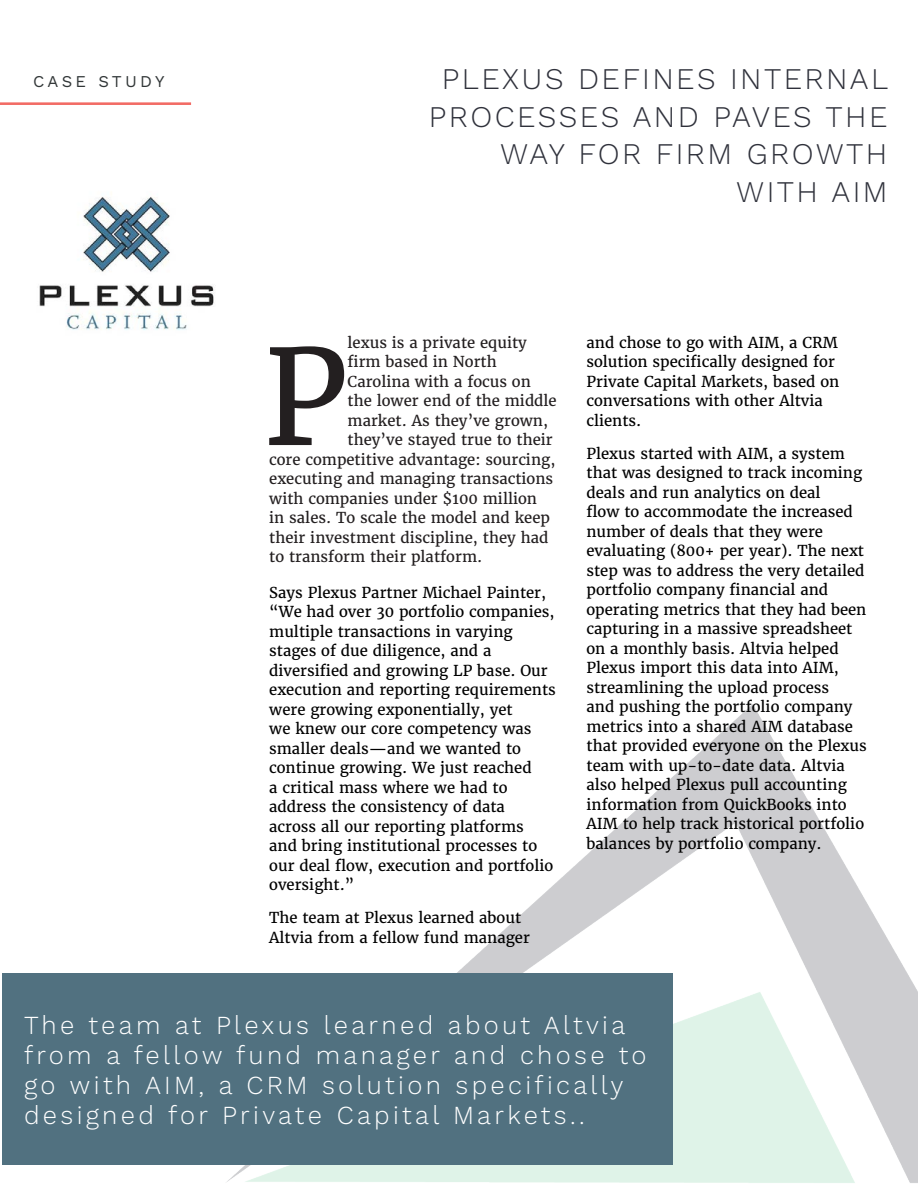
<style>
.page{position:relative;width:918px;height:1188px;background:#fff}
.page>*{position:absolute;margin:0;border:0;box-sizing:border-box;transform-origin:0 0}
.Body_Text_-_White_Dr{font:131.55px "Merriweather";color:#231f20}
.t1{font:300 30px/37.5px "Work Sans";letter-spacing:.08em;color:#2f313b;text-align:right}
.t2{font:300 25.95px/30px "Work Sans";letter-spacing:.13em;color:#fff}
.Section_Header_-_Rig{font:16.5px "Work Sans";letter-spacing:.2em;color:#323738}
.Body{font:15px/19.5px "Merriweather";color:#000}
.Body_Text_-_White_Dr-2{font:15px "Merriweather";color:#231f20}
</style>
<div class="page">
<hr style="left:0;top:102px;width:191px;height:3px;background:#f26b65">
<img style="left:39px;top:197px;width:175px;height:133px">
<img style="left:216px;top:704px;width:702px;height:479px">
<div style="left:2px;top:974px;width:671px;height:191px;background:#517180"></div>
<p class="Section_Header_-_Rig" style="left:33px;top:72px;width:133px">CASE STUDY</p>
<p class="t1" style="left:429px;top:61px;width:461px">PLEXUS DEFINES INTERNAL<br>PROCESSES AND PAVES THE<br>WAY FOR FIRM GROWTH<br>WITH AIM</p>
<p class="Body_Text_-_White_Dr-2" style="left:348px;top:333px;width:181px">lexus is a private equity</p>
<p class="Body_Text_-_White_Dr-2" style="left:348px;top:352px;width:151px">firm based in North</p>
<p class="Body_Text_-_White_Dr-2" style="left:348px;top:372px;width:185px">Carolina with a focus on</p>
<p class="Body_Text_-_White_Dr-2" style="left:348px;top:391px;width:211px">the lower end of the middle</p>
<p class="Body_Text_-_White_Dr-2" style="left:348px;top:411px;width:202px">market. As they’ve grown,</p>
<p class="Body_Text_-_White_Dr-2" style="left:348px;top:430px;width:207px">they’ve stayed true to their</p>
<p class="Body_Text_-_White_Dr-2" style="left:269px;top:450px;width:288px">core competitive advantage: sourcing,</p>
<p class="Body_Text_-_White_Dr-2" style="left:269px;top:469px;width:286px">executing and managing transactions</p>
<p class="Body_Text_-_White_Dr-2" style="left:269px;top:489px;width:269px">with companies under $100 million</p>
<p class="Body_Text_-_White_Dr-2" style="left:269px;top:508px;width:282px">in sales. To scale the model and keep</p>
<p class="Body_Text_-_White_Dr-2" style="left:269px;top:528px;width:281px">their investment discipline, they had</p>
<p class="Body_Text_-_White_Dr-2" style="left:269px;top:547px;width:215px">to transform their platform.</p>
<p class="Body" style="left:269px;top:583px;width:288px">Says Plexus Partner Michael Painter, “We had over 30 portfolio companies, multiple transactions in varying stages of due diligence, and a diversified and growing LP base. Our execution and reporting requirements were growing exponentially, yet<br>we knew our core competency was smaller deals—and we wanted to continue growing. We just reached<br>a critical mass where we had to address the consistency of data<br>across all our reporting platforms<br>and bring institutional processes to our deal flow, execution and portfolio oversight.”</p>
<p class="Body" style="left:269px;top:908px;width:262px">The team at Plexus learned about<br>Altvia from a fellow fund manager</p>
<p class="Body_Text_-_White_Dr" style="left:263px;top:316px;width:86px">P</p>
<p class="Body" style="left:586px;top:332px;width:254px">and chose to go with AIM, a CRM solution specifically designed for<br>Private Capital Markets, based on conversations with other Altvia clients.</p>
<p class="Body" style="left:586px;top:443px;width:282px">Plexus started with AIM, a system that was designed to track incoming deals and run analytics on deal<br>flow to accommodate the increased number of deals that they were evaluating (800+ per year). The next step was to address the very detailed portfolio company financial and operating metrics that they had been capturing in a massive spreadsheet on a monthly basis. Altvia helped Plexus import this data into AIM, streamlining the upload process<br>and pushing the portfolio company metrics into a shared AIM database that provided everyone on the Plexus team with up-to-date data. Altvia also helped Plexus pull accounting information from QuickBooks into AIM to help track historical portfolio balances by portfolio company.</p>
<p class="t2" style="left:24px;top:1011px;width:624px">The team at Plexus learned about Altvia from a fellow fund manager and chose to go with AIM, a CRM solution specifically designed for Private Capital Markets..</p>
</div>
